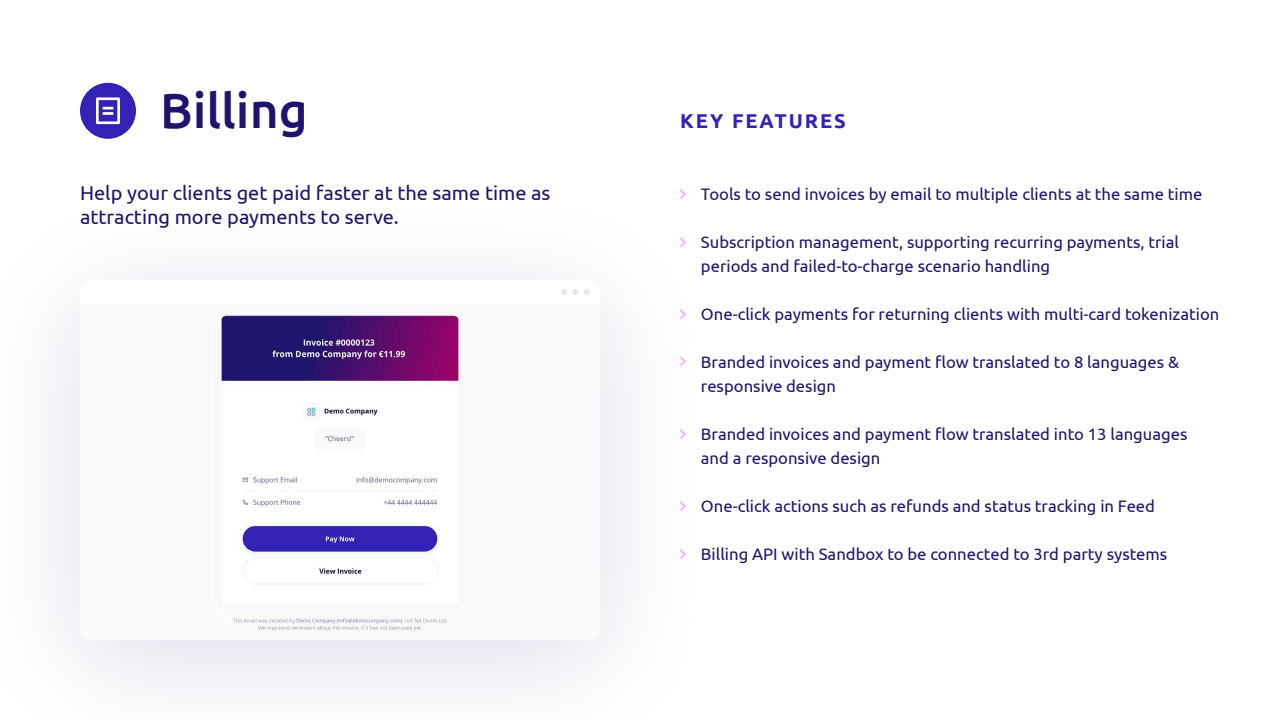
<style>
.page{position:relative;width:1280px;height:720px;background:#fff}
.page>*{position:absolute;margin:0;border:0;box-sizing:border-box;transform-origin:0 0}
.t1{font:500 49.76px "Ubuntu";color:#1f146d}
.t2{font:20px/24px "Ubuntu";color:#1f146d}
.t3{font:700 20px "Ubuntu";letter-spacing:.1em;color:#3322b5}
.t4{font:16.64px/24px "Ubuntu";color:#1f146d}
</style>
<div class="page">
<div style="left:80px;top:83px;width:56px;height:56px;background:#3322b5;border-radius:50%"></div>
<svg style="left:96px;top:97px;width:24px;height:27px"></svg>
<div style="left:0;top:188px;width:713px;height:532px;background:#fafafc"></div>
<div style="left:80px;top:280px;width:520px;height:360px;background:#fff;border-radius:10px"></div>
<img style="left:221px;top:315px;width:243px;height:316px">
<svg style="left:584px;top:289px;width:6px;height:6px"></svg>
<svg style="left:561px;top:289px;width:17px;height:6px"></svg>
<h1 class="t1" style="left:160px;top:82px;width:149px">Billing</h1>
<p class="t2" style="left:80px;top:181px;width:472px">Help your clients get paid faster at the same time as attracting more payments to serve.</p>
<p class="t3" style="left:680px;top:109px;width:167px">KEY FEATURES</p>
<p class="t4" style="left:701px;top:182px;width:503px">Tools to send invoices by email to multiple clients at the same time</p>
<p class="t4" style="left:701px;top:230px;width:480px">Subscription management, supporting recurring payments, trial periods and failed-to-charge scenario handling</p>
<p class="t4" style="left:701px;top:302px;width:520px">One-click payments for returning clients with multi-card tokenization</p>
<p class="t4" style="left:701px;top:350px;width:480px">Branded invoices and payment flow translated to 8 languages &amp; responsive design</p>
<p class="t4" style="left:701px;top:422px;width:488px">Branded invoices and payment flow translated into 13 languages and a responsive design</p>
<p class="t4" style="left:701px;top:494px;width:456px">One-click actions such as refunds and status tracking in Feed</p>
<p class="t4" style="left:701px;top:542px;width:468px">Billing API with Sandbox to be connected to 3rd party systems</p>
</div>
